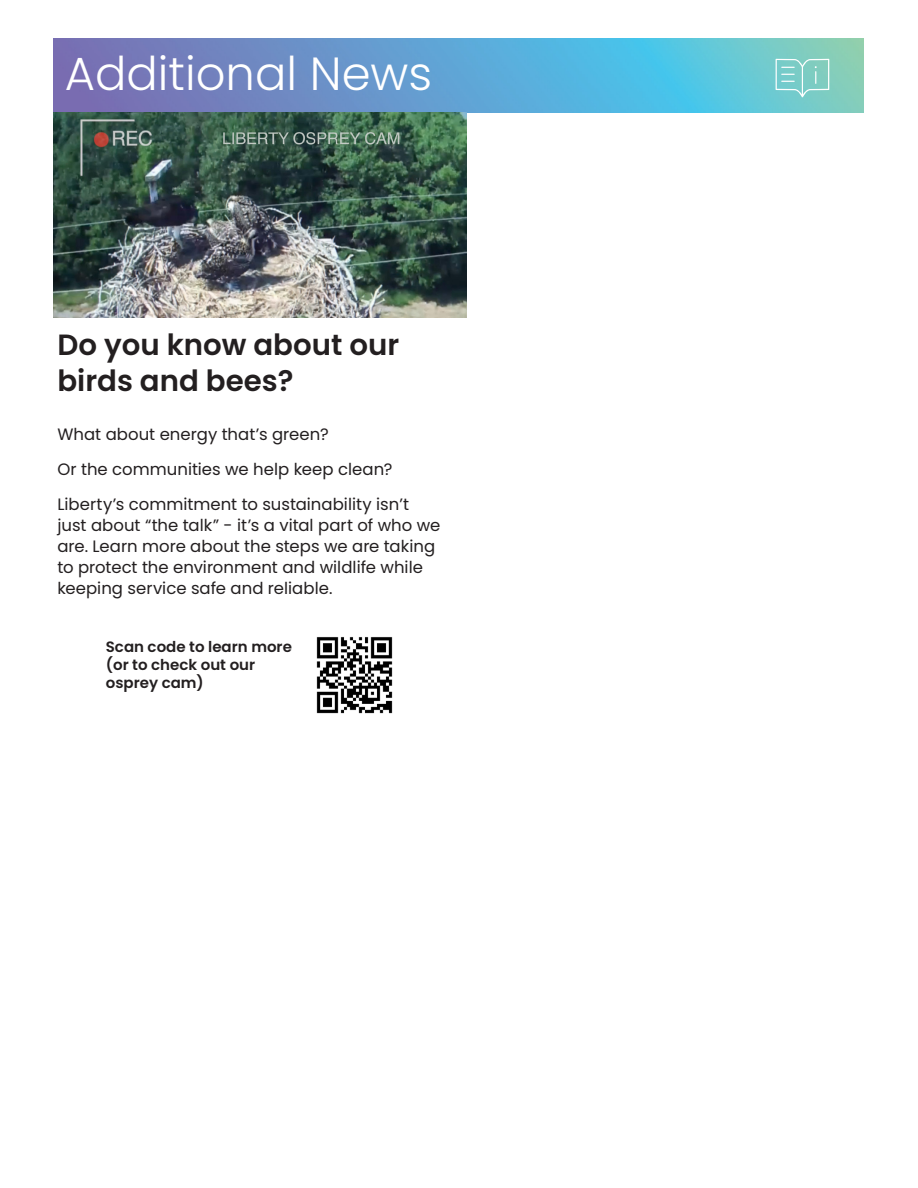
<style>
.page{position:relative;width:918px;height:1188px;background:#fff}
.page>*{position:absolute;margin:0;border:0;box-sizing:border-box;transform-origin:0 0}
.t1{font:300 46.5px "Poppins";color:#fff}
.t2{font:600 29.25px "Poppins";color:#231f20}
.t3{font:16.5px/21px "Poppins";color:#231f20}
.t4{font:600 15px/18px "Poppins";color:#231f20}
</style>
<div class="page">
<img style="left:53px;top:39px;width:810px;height:73px">
<svg style="left:776px;top:59px;width:53px;height:38px;background:#8dd3cd"></svg>
<img style="left:53px;top:112px;width:414px;height:206px">
<img style="left:316px;top:637px;width:77px;height:77px">
<p class="t1" style="left:65px;top:47px;width:369px">Additional News</p>
<p class="t2" style="left:57px;top:328px;width:343px">Do you know about our</p>
<p class="t2" style="left:57px;top:363px;width:238px">birds and bees?</p>
<p class="t3" style="left:57px;top:424px;width:273px">What about energy that’s green?</p>
<p class="t3" style="left:57px;top:459px;width:337px">Or the communities we help keep clean?</p>
<p class="t3" style="left:57px;top:494px;width:385px">Liberty’s commitment to sustainability isn’t just about “the talk” - it’s a vital part of who we are. Learn more about the steps we are taking to protect the environment and wildlife while keeping service safe and reliable.</p>
<p class="t4" style="left:106px;top:638px;width:188px">Scan code to learn more (or to check out our osprey cam)</p>
</div>
